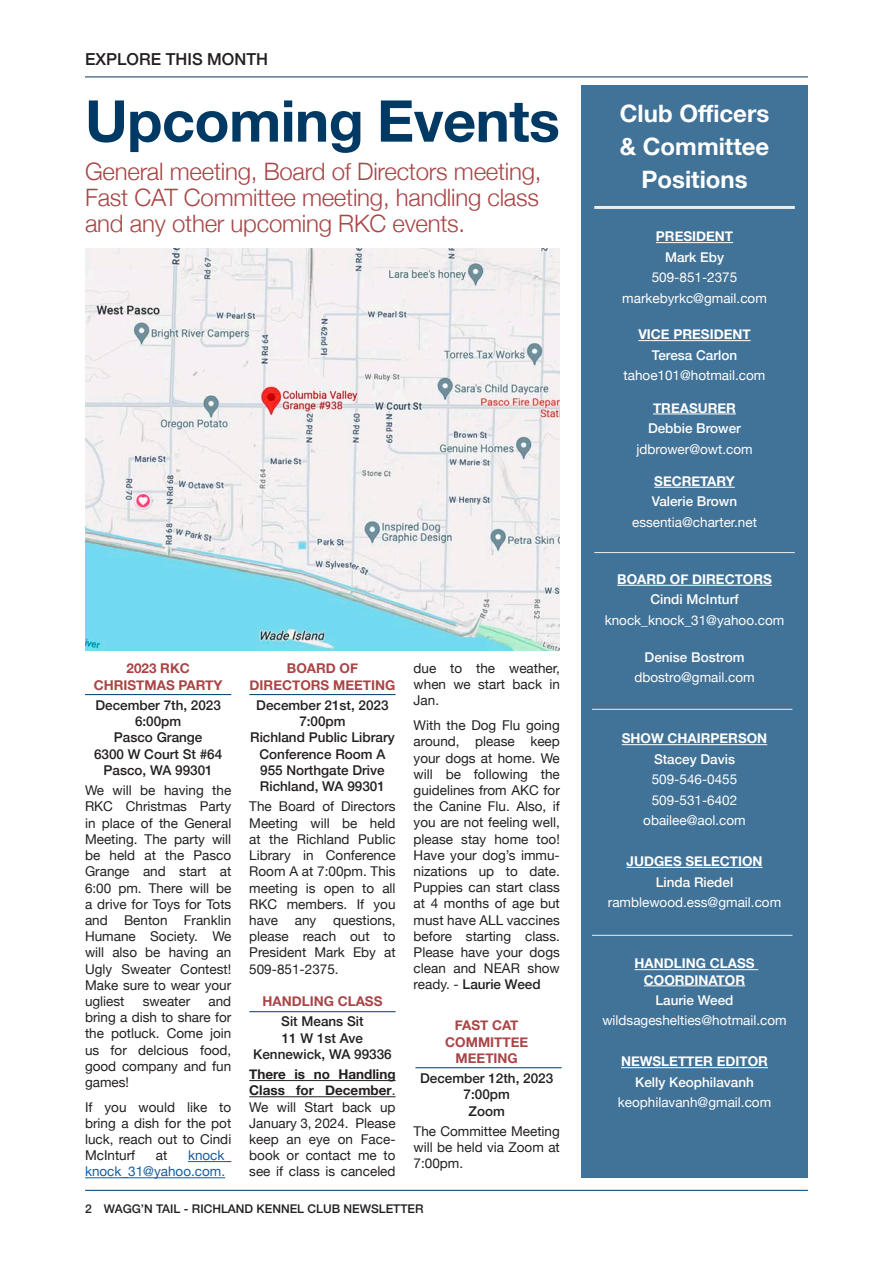
<style>
.page{position:relative;width:893px;height:1263px;background:#fff}
.page>*{position:absolute;margin:0;border:0;box-sizing:border-box;transform-origin:0 0}
.Headline{font:700 57.6px "Helvetica Neue";letter-spacing:-.01em;color:#003963}
.Intro{font:300 24px/25.8px "Helvetica Neue";letter-spacing:-.01em;color:#a94546;text-align:justify}
.Sidebar{font:700 24px/33px "Helvetica Neue";color:#fff;text-align:center}
.Folio_-_Section_Title{font:500 16.5px "Helvetica Neue";color:#231f20}
.t1{font:13.5px/16.2px "Helvetica Neue";color:#231f20;text-align:justify}
.Copy{font:13.5px "Helvetica Neue";color:#fff}
.t2{font:500 13.5px/16.2px "Helvetica Neue";color:#231f20;text-align:center}
.Copy-2{font:700 13.5px/16.2px "Helvetica Neue";color:#fff;text-align:center}
.Copy-3{font:500 13.5px "Helvetica Neue";color:#fff}
.t3{font:700 13.5px/16.2px "Helvetica Neue";color:#a94546;text-align:center}
.t4{font:13.5px/16.2px "Helvetica Neue";color:#175d9e}
.Folio_-_Page_Number{font:500 12px "Helvetica Neue";color:#231f20}
.s1{font-weight:700}
.s2{font-weight:500}
</style>
<div class="page">
<hr style="left:85px;top:1190px;width:723px;height:1px;background:#003963">
<hr style="left:85px;top:77px;width:723px;height:1px;background:#003963">
<div style="left:581px;top:85px;width:226px;height:1092px;background:#417298"></div>
<hr style="left:656px;top:242px;width:77px;height:1px;background:#fff">
<hr style="left:638px;top:340px;width:113px;height:1px;background:#fff">
<hr style="left:653px;top:414px;width:83px;height:1px;background:#fff">
<hr style="left:654px;top:487px;width:81px;height:1px;background:#fff">
<hr style="left:617px;top:585px;width:155px;height:1px;background:#fff">
<hr style="left:622px;top:744px;width:145px;height:1px;background:#fff">
<hr style="left:626px;top:867px;width:137px;height:1px;background:#fff">
<hr style="left:634px;top:969px;width:124px;height:1px;background:#fff">
<hr style="left:644px;top:985px;width:101px;height:1px;background:#fff">
<hr style="left:621px;top:1067px;width:147px;height:1px;background:#fff">
<hr style="left:594px;top:552px;width:201px;height:1px;background:#efedea">
<hr style="left:594px;top:206px;width:201px;height:3px;background:#efedea">
<hr style="left:592px;top:709px;width:200px;height:1px;background:#efedea">
<hr style="left:592px;top:935px;width:200px;height:1px;background:#efedea">
<img style="left:85px;top:249px;width:475px;height:402px">
<hr style="left:188px;top:1161px;width:43px;height:1px;background:#175d9e">
<hr style="left:85px;top:1177px;width:140px;height:1px;background:#175d9e">
<hr style="left:249px;top:1080px;width:147px;height:1px;background:#231f20">
<hr style="left:249px;top:1096px;width:147px;height:1px;background:#231f20">
<hr style="left:85px;top:694px;width:146px;height:1px;background:#003963">
<hr style="left:249px;top:694px;width:147px;height:1px;background:#003963">
<hr style="left:249px;top:1011px;width:147px;height:1px;background:#003963">
<hr style="left:415px;top:1067px;width:147px;height:1px;background:#003963">
<p class="Folio_-_Section_Title" style="left:85px;top:46px;width:185px">EXPLORE THIS MONTH</p>
<p class="Headline" style="left:85px;top:76px;width:476px">Upcoming Events</p>
<p class="Intro" style="left:85px;top:157px;width:458px">General meeting, Board of Directors meeting, Fast CAT Committee meeting, handling class and any other upcoming RKC events.</p>
<p class="t3" style="left:94px;top:661px;width:130px">2023 RKC<br>CHRISTMAS PARTY</p>
<p class="t2" style="left:95px;top:696px;width:127px">December 7th, 2023</p>
<p class="t2" style="left:135px;top:712px;width:48px">6:00pm</p>
<p class="t2" style="left:114px;top:728px;width:90px">Pasco Grange</p>
<p class="t2" style="left:94px;top:745px;width:130px">6300 W Court St #64<br>Pasco, WA 99301</p>
<p class="t1" style="left:85px;top:783px;width:148px">We will be having the RKC Christmas Party in place of the General Meeting. The party will be held at the Pasco Grange and start at 6:00 pm. There will be a drive for Toys for Tots and Benton Franklin Humane Society. We will also be having an Ugly Sweater Contest!<br>Make sure to wear your ugliest</p>
<p class="t1" style="left:85px;top:994px;width:148px;text-indent:124px">and bring a dish to share for the potluck. Come join us for delcious food, good company and fun games!</p>
<p class="t1" style="left:85px;top:1099px;width:148px">If you would like to bring a dish for the pot luck, reach out to Cindi McInturf</p>
<p class="t1" style="left:143px;top:994px;width:49px">sweater</p>
<p class="t4" style="left:85px;top:1148px;width:148px;text-indent:103px">knock_ knock_31@yahoo.com.</p>
<p class="t1" style="left:156px;top:1148px;width:13px">at</p>
<p class="t3" style="left:250px;top:661px;width:147px">BOARD OF<br>DIRECTORS MEETING</p>
<p class="t2" style="left:256px;top:696px;width:134px">December 21st, 2023</p>
<p class="t2" style="left:299px;top:712px;width:48px">7:00pm</p>
<p class="t2" style="left:250px;top:728px;width:146px">Richland Public Library</p>
<p class="t2" style="left:260px;top:745px;width:127px">Conference Room A</p>
<p class="t2" style="left:260px;top:761px;width:126px">955 Northgate Drive</p>
<p class="t2" style="left:260px;top:777px;width:126px">Richland, WA 99301</p>
<p class="t1" style="left:249px;top:799px;width:148px">The Board of Directors Meeting will be held at the Richland Public Library in Conference Room A at 7:00pm. This meeting is open to all RKC members. If you have any questions, please reach out to President Mark Eby at 509-851-2375.</p>
<p class="t3" style="left:262px;top:993px;width:122px">HANDLING CLASS</p>
<p class="t2" style="left:281px;top:1012px;width:84px">Sit Means Sit</p>
<p class="t2" style="left:282px;top:1028px;width:83px">11 W 1st Ave</p>
<p class="t2" style="left:253px;top:1045px;width:140px">Kennewick, WA 99336</p>
<p class="t1" style="left:249px;top:1067px;width:148px"><span class="s1">There is no Handling Class for December</span>.<br>We will Start back up January 3, 2024. Please keep an eye on Face&shy;book or contact me to see if class is canceled</p>
<p class="t1" style="left:414px;top:661px;width:148px">due to the weather, when we start back in Jan.</p>
<p class="t1" style="left:414px;top:718px;width:148px">With the Dog Flu going around, please keep your dogs at home. We will be following the guidelines from AKC for the Canine Flu. Also, if you are not feeling well, please stay home too!<br>Have your dog’s immu&shy;nizations up to date.<br>Puppies can start class at 4 months of age but must have ALL vaccines before starting class.<br>Please have your dogs clean and NEAR show ready. - <span class="s2">Laurie Weed</span></p>
<p class="t3" style="left:445px;top:1018px;width:84px">FAST CAT<br>COMMITTEE<br>MEETING</p>
<p class="t2" style="left:420px;top:1069px;width:135px">December 12th, 2023</p>
<p class="t2" style="left:464px;top:1085px;width:48px">7:00pm</p>
<p class="t2" style="left:469px;top:1101px;width:38px">Zoom</p>
<p class="t1" style="left:414px;top:1124px;width:148px">The Committee Meeting will be held via Zoom at 7:00pm.</p>
<p class="Folio_-_Page_Number" style="left:85px;top:1199px;width:340px">2 WAGG’N TAIL - RICHLAND KENNEL CLUB NEWSLETTER</p>
<p class="Sidebar" style="left:620px;top:97px;width:151px">Club Officers &amp; Committee<br>Positions</p>
<p class="Copy-2" style="left:656px;top:229px;width:79px">PRESIDENT</p>
<p class="Copy-3" style="left:665px;top:246px;width:61px">Mark Eby</p>
<p class="Copy" style="left:652px;top:268px;width:87px">509-851-2375</p>
<p class="Copy" style="left:622px;top:288px;width:146px">markebyrkc@gmail.com</p>
<p class="Copy-2" style="left:638px;top:327px;width:114px">VICE PRESIDENT</p>
<p class="Copy-3" style="left:652px;top:344px;width:87px">Teresa Carlon</p>
<p class="Copy" style="left:624px;top:366px;width:143px">tahoe101@hotmail.com</p>
<p class="Copy-2" style="left:653px;top:400px;width:84px">TREASURER</p>
<p class="Copy-3" style="left:648px;top:417px;width:95px">Debbie Brower</p>
<p class="Copy" style="left:636px;top:439px;width:118px">jdbrower@owt.com</p>
<p class="Copy-2" style="left:654px;top:473px;width:82px">SECRETARY</p>
<p class="Copy-3" style="left:652px;top:491px;width:87px">Valerie Brown</p>
<p class="Copy" style="left:632px;top:512px;width:126px">essentia@charter.net</p>
<p class="Copy-2" style="left:617px;top:571px;width:156px">BOARD OF DIRECTORS</p>
<p class="Copy-3" style="left:650px;top:589px;width:90px">Cindi McInturf</p>
<p class="Copy" style="left:605px;top:610px;width:181px">knock_knock_31@yahoo.com</p>
<p class="Copy-3" style="left:645px;top:646px;width:101px">Denise Bostrom</p>
<p class="Copy" style="left:634px;top:667px;width:122px">dbostro@gmail.com</p>
<p class="Copy-2" style="left:622px;top:731px;width:147px">SHOW CHAIRPERSON</p>
<p class="Copy-3" style="left:654px;top:748px;width:83px">Stacey Davis</p>
<p class="Copy" style="left:652px;top:770px;width:87px">509-546-0455</p>
<p class="Copy" style="left:652px;top:790px;width:87px">509-531-6402</p>
<p class="Copy" style="left:643px;top:810px;width:104px">obailee@aol.com</p>
<p class="Copy-2" style="left:626px;top:853px;width:138px">JUDGES SELECTION</p>
<p class="Copy-3" style="left:656px;top:871px;width:79px">Linda Riedel</p>
<p class="Copy" style="left:608px;top:892px;width:175px">ramblewood.ess@gmail.com</p>
<p class="Copy-2" style="left:634px;top:956px;width:122px">HANDLING CLASS<br>COORDINATOR</p>
<p class="Copy-3" style="left:655px;top:989px;width:80px">Laurie Weed</p>
<p class="Copy" style="left:602px;top:1011px;width:186px">wildsageshelties@hotmail.com</p>
<p class="Copy-2" style="left:621px;top:1054px;width:148px">NEWSLETTER EDITOR</p>
<p class="Copy-3" style="left:635px;top:1071px;width:120px">Kelly Keophilavanh</p>
<p class="Copy" style="left:618px;top:1093px;width:155px">keophilavanh@gmail.com</p>
</div>
